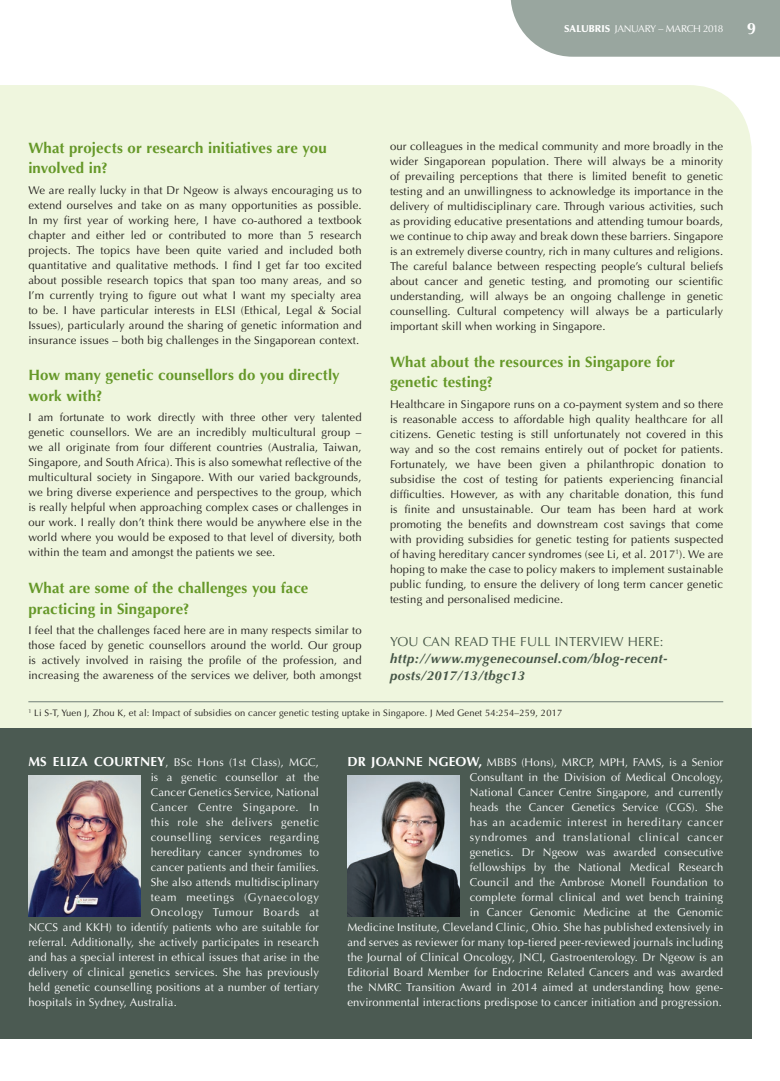
<style>
.page{position:relative;width:780px;height:1081px;background:#fff}
.page>*{position:absolute;margin:0;border:0;box-sizing:border-box;transform-origin:0 0}
.t1{font:700 16.25px "Optima LT Std";color:#fff}
.t2{font:700 15px/20.6px "Optima LT Std";letter-spacing:.01em;color:#6c9e2f}
.t3{font:italic 700 13.12px/16.9px "Optima LT Std";letter-spacing:.03em;color:#4b5a52}
.t4{font:13.12px "Optima LT Std";letter-spacing:.015em;color:#4b5a52}
.t5{font:11.25px/15px "Optima LT Std";letter-spacing:.015em;color:#231f20;text-align:justify}
.t6{font:11.25px/15px "Optima LT Std";letter-spacing:.015em;color:#fff;text-align:right}
.t7{font:11.25px "Optima LT Std";letter-spacing:.045em;color:#fff}
.t8{font:11.25px "Optima LT Std";letter-spacing:.06em;color:#fff}
.t9{font:10px "Optima LT Std";letter-spacing:-.035em;color:#fff}
.t10{font:9.38px "Optima LT Std";letter-spacing:.015em;color:#231f20}
.s1{font-weight:900}
.s2{font-weight:700;font-size:13.12px}
</style>
<div class="page">
<div style="left:0;top:85px;width:751px;height:643px;background:#eff6de"></div>
<hr style="left:0;top:624px;width:1px;height:104px;background:#6c9e2f">
<div style="left:0;top:728px;width:751px;height:310px;background:#4b5a52"></div>
<hr style="left:28px;top:701px;width:695px;height:1px;background:#717f77">
<img style="left:0;top:85px;width:1px;height:234px">
<img style="left:28px;top:775px;width:112px;height:141px">
<img style="left:347px;top:775px;width:112px;height:141px">
<svg style="left:510px;top:0;width:270px;height:57px;background:#9faba5"></svg>
<p class="t9" style="left:564px;top:23px;width:160px"><span class="s1">SALUBRIS</span> JANUARY – MARCH 2018</p>
<h1 class="t1" style="left:747px;top:19px;width:11px">9</h1>
<h2 class="t2" style="left:28px;top:138px;width:300px">What projects or research initiatives are you involved in?</h2>
<p class="t5" style="left:28px;top:183px;width:335px">We are really lucky in that Dr Ngeow is always encouraging us to extend ourselves and take on as many opportunities as possible.<br>In my first year of working here, I have co-authored a textbook chapter and either led or contributed to more than 5 research projects. The topics have been quite varied and included both quantitative and qualitative methods. I find I get far too excited about possible research topics that span too many areas, and so I’m currently trying to figure out what I want my specialty area to be. I have particular interests in ELSI (Ethical, Legal &amp; Social Issues), particularly around the sharing of genetic information and insurance issues – both big challenges in the Singaporean context.</p>
<h2 class="t2" style="left:28px;top:365px;width:313px">How many genetic counsellors do you directly work with?</h2>
<p class="t5" style="left:28px;top:410px;width:335px">I am fortunate to work directly with three other very talented genetic counsellors. We are an incredibly multicultural group – we all originate from four different countries (Australia, Taiwan, Singapore, and South Africa). This is also somewhat reflective of the multicultural society in Singapore. With our varied backgrounds, we bring diverse experience and perspectives to the group, which is really helpful when approaching complex cases or challenges in our work. I really don’t think there would be anywhere else in the world where you would be exposed to that level of diversity, both within the team and amongst the patients we see.</p>
<h2 class="t2" style="left:28px;top:578px;width:281px">What are some of the challenges you face practicing in Singapore?</h2>
<p class="t5" style="left:28px;top:623px;width:335px">I feel that the challenges faced here are in many respects similar to those faced by genetic counsellors around the world. Our group is actively involved in raising the profile of the profession, and increasing the awareness of the services we deliver, both amongst</p>
<p class="t5" style="left:390px;top:139px;width:335px">our colleagues in the medical community and more broadly in the wider Singaporean population. There will always be a minority of prevailing perceptions that there is limited benefit to genetic testing and an unwillingness to acknowledge its importance in the delivery of multidisciplinary care. Through various activities, such as providing educative presentations and attending tumour boards, we continue to chip away and break down these barriers. Singapore is an extremely diverse country, rich in many cultures and religions.<br>The careful balance between respecting people’s cultural beliefs about cancer and genetic testing, and promoting our scientific understanding, will always be an ongoing challenge in genetic counselling. Cultural competency will always be a particularly important skill when working in Singapore.</p>
<h2 class="t2" style="left:390px;top:351px;width:286px">What about the resources in Singapore for genetic testing?</h2>
<p class="t5" style="left:390px;top:396px;width:335px">Healthcare in Singapore runs on a co-payment system and so there is reasonable access to affordable high quality healthcare for all citizens. Genetic testing is still unfortunately not covered in this way and so the cost remains entirely out of pocket for patients.<br>Fortunately, we have been given a philanthropic donation to subsidise the cost of testing for patients experiencing financial difficulties. However, as with any charitable donation, this fund is finite and unsustainable. Our team has been hard at work promoting the benefits and downstream cost savings that come with providing subsidies for genetic testing for patients suspected of having hereditary cancer syndromes (see Li, et al. 2017<sup>1</sup>). We are hoping to make the case to policy makers to implement sustainable public funding, to ensure the delivery of long term cancer genetic testing and personalised medicine.</p>
<p class="t4" style="left:390px;top:634px;width:275px">YOU CAN READ THE FULL INTERVIEW HERE:</p>
<p class="t3" style="left:390px;top:650px;width:279px">http://www.mygenecounsel.com/blog-recent&shy;posts/2017/13/tbgc13</p>
<p class="t10" style="left:28px;top:707px;width:535px"><sup>1</sup> Li S-T, Yuen J, Zhou K, et al: Impact of subsidies on cancer genetic testing uptake in Singapore. J Med Genet 54:254–259, 2017</p>
<p class="t6" style="left:28px;top:755px;width:292px"><span class="s2">MS ELIZA COURTNEY</span>, BSc Hons (1st Class), MGC,</p>
<p class="t6" style="left:151px;top:770px;width:170px">is a genetic counsellor at the</p>
<p class="t6" style="left:151px;top:785px;width:170px">Cancer Genetics Service, National</p>
<p class="t7" style="left:151px;top:801px;width:170px">Cancer Centre Singapore. In</p>
<p class="t7" style="left:151px;top:816px;width:170px">this role she delivers genetic</p>
<p class="t7" style="left:151px;top:831px;width:170px">counselling services regarding</p>
<p class="t6" style="left:151px;top:845px;width:170px">hereditary cancer syndromes to</p>
<p class="t6" style="left:151px;top:860px;width:170px">cancer patients and their families.</p>
<p class="t6" style="left:151px;top:875px;width:170px">She also attends multidisciplinary</p>
<p class="t8" style="left:151px;top:891px;width:170px">team meetings (Gynaecology</p>
<p class="t8" style="left:151px;top:906px;width:170px">Oncology Tumour Boards at</p>
<p class="t6" style="left:28px;top:920px;width:292px">NCCS and KKH) to identify patients who are suitable for</p>
<p class="t6" style="left:28px;top:935px;width:292px">referral. Additionally, she actively participates in research</p>
<p class="t6" style="left:28px;top:950px;width:292px">and has a special interest in ethical issues that arise in the</p>
<p class="t6" style="left:28px;top:965px;width:292px">delivery of clinical genetics services. She has previously</p>
<p class="t6" style="left:28px;top:980px;width:292px">held genetic counselling positions at a number of tertiary</p>
<p class="t6" style="left:28px;top:995px;width:150px">hospitals in Sydney, Australia.</p>
<p class="t6" style="left:347px;top:755px;width:377px"><span class="s2">DR JOANNE NGEOW,</span> MBBS (Hons), MRCP, MPH, FAMS, is a Senior Consultant in the Division of Medical Oncology,<br>National Cancer Centre Singapore, and currently<br>heads the Cancer Genetics Service (CGS). She<br>has an academic interest in hereditary cancer<br>syndromes and translational clinical cancer<br>genetics. Dr Ngeow was awarded consecutive<br>fellowships by the National Medical Research<br>Council and the Ambrose Monell Foundation to<br>complete formal clinical and wet bench training<br>in Cancer Genomic Medicine at the Genomic<br>Medicine Institute, Cleveland Clinic, Ohio. She has published extensively in and serves as reviewer for many top-tiered peer-reviewed journals including the Journal of Clinical Oncology, JNCI, Gastroenterology. Dr Ngeow is an Editorial Board Member for Endocrine Related Cancers and was awarded the NMRC Transition Award in 2014 aimed at understanding how gene&shy;environmental interactions predispose to cancer initiation and progression.</p>
</div>
